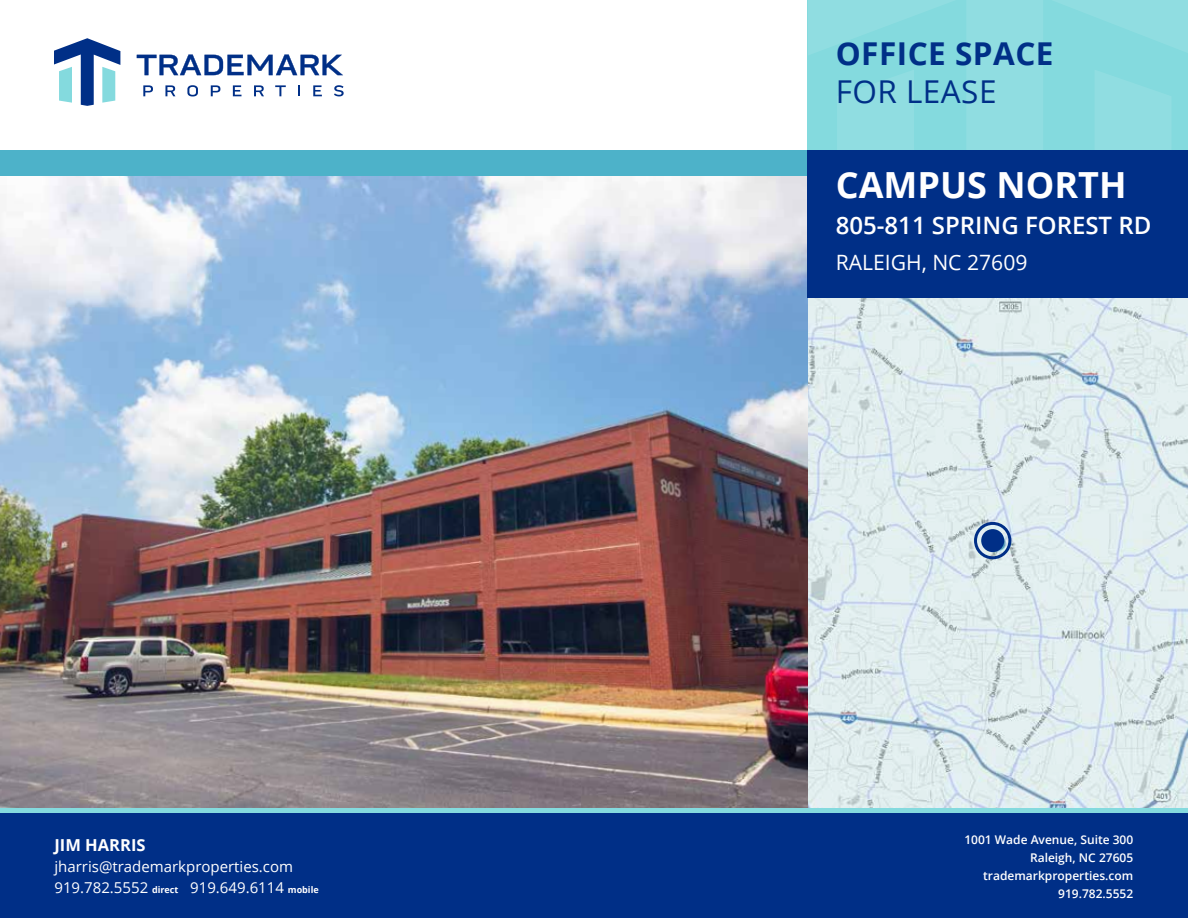
<style>
.page{position:relative;width:1188px;height:918px;background:#fff}
.page>*{position:absolute;margin:0;border:0;box-sizing:border-box;transform-origin:0 0}
.t1{font:700 36px "Open Sans";color:#fff}
.t2{font:700 31.5px "Open Sans";letter-spacing:.015em;color:#002f87}
.t3{font:31.5px "Open Sans";letter-spacing:.015em;color:#002f87}
.t4{font:600 24px "Open Sans";color:#fff}
.t5{font:21.15px "Open Sans";color:#fff}
.t6{font:700 16.5px "Open Sans";color:#fff}
.t7{font:15px/21px "Open Sans";color:#fff}
.t8{font:600 12px/18px "Open Sans";color:#fff;text-align:right}
.s1{font-weight:700;font-size:9px}
</style>
<div class="page">
<svg style="left:808px;top:298px;width:380px;height:510px;background:#dbe8eb"></svg>
<div style="left:981px;top:529px;width:23px;height:23px;background:#002f87;border-radius:50%"></div>
<div style="left:974px;top:522px;width:37px;height:37px;border:3px solid #002f87;border-radius:50%"></div>
<img style="left:0;top:176px;width:808px;height:632px">
<div style="left:0;top:150px;width:1015px;height:26px;background:#4db2c9"></div>
<svg style="left:54px;top:38px;width:66px;height:68px"></svg>
<svg style="left:137px;top:55px;width:206px;height:20px"></svg>
<svg style="left:143px;top:85px;width:10px;height:11px"></svg>
<svg style="left:165px;top:85px;width:10px;height:11px"></svg>
<svg style="left:187px;top:85px;width:11px;height:11px"></svg>
<svg style="left:211px;top:85px;width:9px;height:11px"></svg>
<svg style="left:233px;top:85px;width:8px;height:11px"></svg>
<svg style="left:254px;top:85px;width:10px;height:11px"></svg>
<svg style="left:275px;top:85px;width:11px;height:11px"></svg>
<svg style="left:298px;top:85px;width:2px;height:11px"></svg>
<svg style="left:313px;top:85px;width:9px;height:11px"></svg>
<svg style="left:334px;top:85px;width:10px;height:11px"></svg>
<svg style="left:808px;top:0;width:380px;height:150px;background:#8adbdf"></svg>
<div style="left:808px;top:150px;width:380px;height:148px;background:#002f87"></div>
<div style="left:0;top:813px;width:1188px;height:105px;background:#002f87"></div>
<div style="left:0;top:808px;width:1188px;height:5px;background:#84dade"></div>
<h3 class="t6" style="left:54px;top:833px;width:93px">JIM HARRIS</h3>
<p class="t7" style="left:54px;top:855px;width:266px">jharris@trademarkproperties.com<br>919.782.5552 <span class="s1">direct</span> 919.649.6114 <span class="s1">mobile</span></p>
<h2 class="t2" style="left:836px;top:32px;width:219px">OFFICE SPACE</h2>
<h2 class="t3" style="left:836px;top:70px;width:162px">FOR LEASE</h2>
<h1 class="t1" style="left:836px;top:160px;width:292px">CAMPUS NORTH</h1>
<h3 class="t4" style="left:836px;top:209px;width:317px">805-811 SPRING FOREST RD</h3>
<h3 class="t5" style="left:836px;top:248px;width:193px">RALEIGH, NC 27609</h3>
<p class="t8" style="left:964px;top:830px;width:170px">1001 Wade Avenue, Suite 300<br>Raleigh, NC 27605 trademarkproperties.com<br>919.782.5552</p>
</div>
